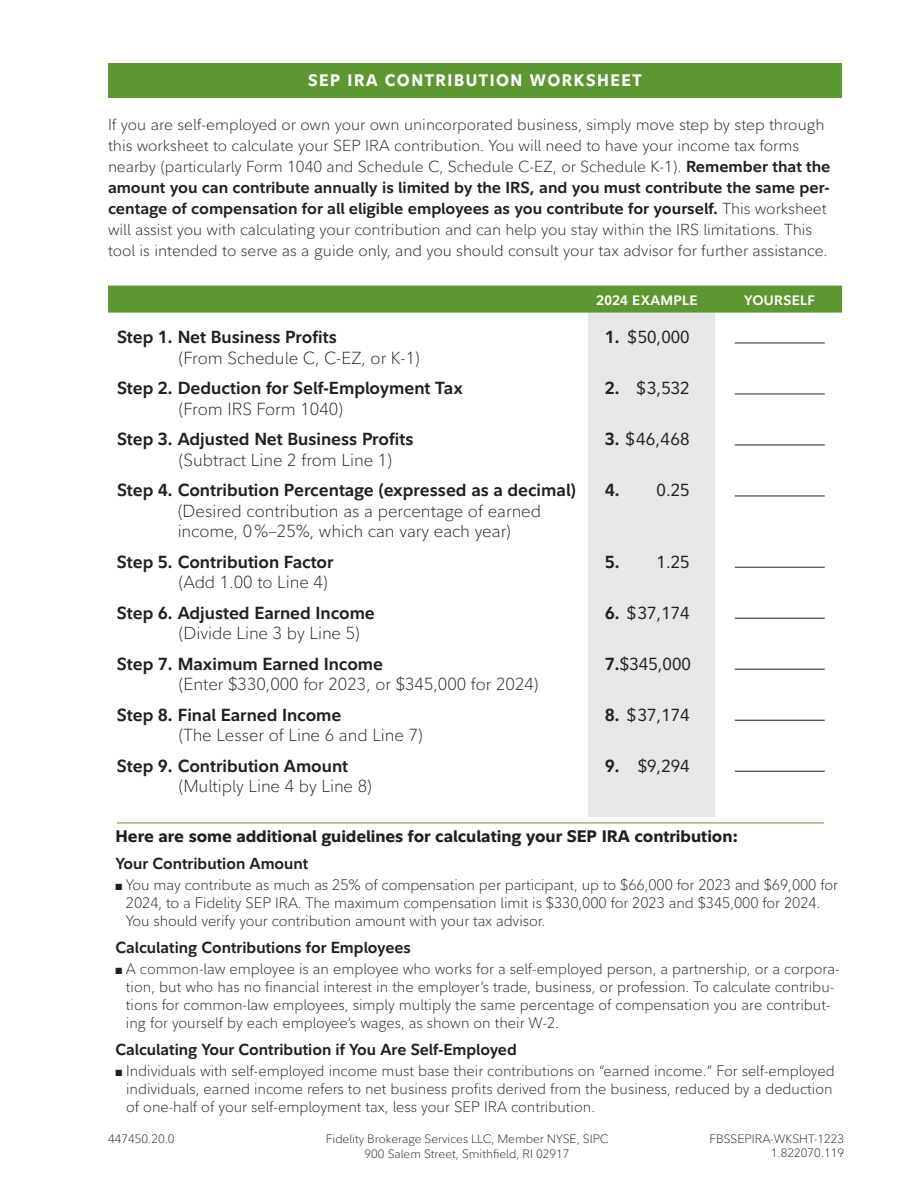
<style>
.page{position:relative;width:918px;height:1188px;background:#fff}
.page>*{position:absolute;margin:0;border:0;box-sizing:border-box;transform-origin:0 0}
.t1{font:300 17.25px/20.2px "Fidelity Sans";color:#231f20}
.t2{font:700 17.25px "Fidelity Sans";color:#231f20}
.t3{font:17.25px "Fidelity Sans";color:#231f20}
.t4{font:800 16.5px "Fidelity Sans";color:#231f20}
.t5{font:800 16.5px "Fidelity Sans";letter-spacing:.1em;color:#fff;scale:.95 1}
.t6{font:300 15.75px/21px "Fidelity Sans";color:#231f20}
.t7{font:700 15.75px "Fidelity Sans";color:#231f20}
.t8{font:300 15px/18px "Fidelity Sans";color:#231f20}
.t9{font:700 13.5px "Fidelity Sans";letter-spacing:.025em;color:#fff}
.t10{font:300 12px/14.4px "Fidelity Sans";color:#231f20;text-align:right}
.s1{font-weight:700}
</style>
<div class="page">
<div style="left:108px;top:63px;width:734px;height:34px;background:#5c9731"></div>
<div style="left:588px;top:305px;width:126px;height:512px;background:#e6e7e9"></div>
<div style="left:108px;top:286px;width:734px;height:27px;background:#5c9731"></div>
<hr style="left:117px;top:823px;width:707px;height:1px;background:#5c9731">
<hr style="left:735px;top:343px;width:90px;height:1px;background:#231f20">
<hr style="left:735px;top:394px;width:90px;height:1px;background:#231f20">
<hr style="left:735px;top:445px;width:90px;height:1px;background:#231f20">
<hr style="left:735px;top:496px;width:90px;height:1px;background:#231f20">
<hr style="left:735px;top:567px;width:90px;height:1px;background:#231f20">
<hr style="left:735px;top:618px;width:90px;height:1px;background:#231f20">
<hr style="left:735px;top:669px;width:90px;height:1px;background:#231f20">
<hr style="left:735px;top:720px;width:90px;height:1px;background:#231f20">
<hr style="left:735px;top:771px;width:90px;height:1px;background:#231f20">
<p class="t5" style="left:308px;top:70px;width:353px">SEP IRA CONTRIBUTION WORKSHEET</p>
<p class="t6" style="left:108px;top:114px;width:724px">If you are self-employed or own your own unincorporated business, simply move step by step through this worksheet to calculate your SEP IRA contribution. You will need to have your income tax forms nearby (particularly Form 1040 and Schedule C, Schedule C-EZ, or Schedule K-1). <span class="s1">Remember that the amount you can contribute annually is limited by the IRS, and you must contribute the same per&shy;centage of compensation for all eligible employees as you contribute for yourself.</span> This worksheet will assist you with calculating your contribution and can help you stay within the IRS limitations. This tool is intended to serve as a guide only, and you should consult your tax advisor for further assistance.</p>
<p class="t9" style="left:597px;top:291px;width:102px">2024 EXAMPLE</p>
<p class="t9" style="left:744px;top:291px;width:72px">YOURSELF</p>
<p class="t2" style="left:117px;top:326px;width:221px">Step 1. Net Business Profits</p>
<p class="t3" style="left:605px;top:326px;width:86px"><span class="s1">1.</span> $50,000</p>
<p class="t1" style="left:179px;top:347px;width:243px">(From Schedule C, C-EZ, or K-1)</p>
<p class="t2" style="left:117px;top:377px;width:347px">Step 2. Deduction for Self-Employment Tax</p>
<p class="t3" style="left:605px;top:377px;width:86px"><span class="s1">2.</span> $3,532</p>
<p class="t1" style="left:179px;top:398px;width:166px">(From IRS Form 1040)</p>
<p class="t2" style="left:117px;top:428px;width:298px">Step 3. Adjusted Net Business Profits</p>
<p class="t3" style="left:605px;top:428px;width:86px"><span class="s1">3.</span> $46,468</p>
<p class="t1" style="left:179px;top:449px;width:215px">(Subtract Line 2 from Line 1)</p>
<p class="t2" style="left:117px;top:479px;width:461px">Step 4. Contribution Percentage (expressed as a decimal)</p>
<p class="t3" style="left:605px;top:479px;width:86px"><span class="s1">4.</span> 0.25</p>
<p class="t1" style="left:178px;top:500px;width:365px">(Desired contribution as a percentage of earned income, 0%–25%, which can vary each year)</p>
<p class="t2" style="left:117px;top:550px;width:218px">Step 5. Contribution Factor</p>
<p class="t3" style="left:605px;top:550px;width:86px"><span class="s1">5.</span> 1.25</p>
<p class="t1" style="left:179px;top:572px;width:151px">(Add 1.00 to Line 4)</p>
<p class="t2" style="left:117px;top:601px;width:259px">Step 6. Adjusted Earned Income</p>
<p class="t3" style="left:605px;top:601px;width:86px"><span class="s1">6.</span> $37,174</p>
<p class="t1" style="left:179px;top:623px;width:183px">(Divide Line 3 by Line 5)</p>
<p class="t2" style="left:117px;top:652px;width:268px">Step 7. Maximum Earned Income</p>
<p class="t3" style="left:605px;top:652px;width:87px"><span class="s1">7.</span>$345,000</p>
<p class="t1" style="left:179px;top:674px;width:362px">(Enter $330,000 for 2023, or $345,000 for 2024)</p>
<p class="t2" style="left:117px;top:703px;width:226px">Step 8. Final Earned Income</p>
<p class="t3" style="left:605px;top:703px;width:86px"><span class="s1">8.</span> $37,174</p>
<p class="t1" style="left:179px;top:725px;width:246px">(The Lesser of Line 6 and Line 7)</p>
<p class="t2" style="left:117px;top:754px;width:233px">Step 9. Contribution Amount</p>
<p class="t3" style="left:605px;top:754px;width:86px"><span class="s1">9.</span> $9,294</p>
<p class="t1" style="left:179px;top:776px;width:195px">(Multiply Line 4 by Line 8)</p>
<p class="t4" style="left:116px;top:826px;width:624px">Here are some additional guidelines for calculating your SEP IRA contribution:</p>
<p class="t7" style="left:116px;top:853px;width:194px">Your Contribution Amount</p>
<p class="t8" style="left:126px;top:876px;width:714px;text-indent:-10px">■ You may contribute as much as 25% of compensation per participant, up to $66,000 for 2023 and $69,000 for<br>2024, to a Fidelity SEP IRA. The maximum compensation limit is $330,000 for 2023 and $345,000 for 2024.<br>You should verify your contribution amount with your tax advisor.</p>
<p class="t7" style="left:116px;top:937px;width:297px">Calculating Contributions for Employees</p>
<p class="t8" style="left:126px;top:960px;width:715px;text-indent:-10px">■ A common-law employee is an employee who works for a self-employed person, a partnership, or a corpora&shy;tion, but who has no financial interest in the employer’s trade, business, or profession. To calculate contribu&shy;tions for common-law employees, simply multiply the same percentage of compensation you are contribut&shy;ing for yourself by each employee’s wages, as shown on their W-2.</p>
<p class="t7" style="left:116px;top:1039px;width:403px">Calculating Your Contribution if You Are Self-Employed</p>
<p class="t8" style="left:126px;top:1062px;width:710px;text-indent:-11px">■ Individuals with self-employed income must base their contributions on “earned income.” For self-employed individuals, earned income refers to net business profits derived from the business, reduced by a deduction of one-half of your self-employment tax, less your SEP IRA contribution.</p>
<p class="t10" style="left:108px;top:1132px;width:68px">447450.20.0</p>
<p class="t10" style="left:710px;top:1132px;width:136px">FBSSEPIRA-WKSHT-1223<br>1.822070.119</p>
<p class="t10" style="left:326px;top:1132px;width:284px;line-height:15px;text-align:center">Fidelity Brokerage Services LLC, Member NYSE, SIPC<br>900 Salem Street, Smithfield, RI 02917</p>
</div>
